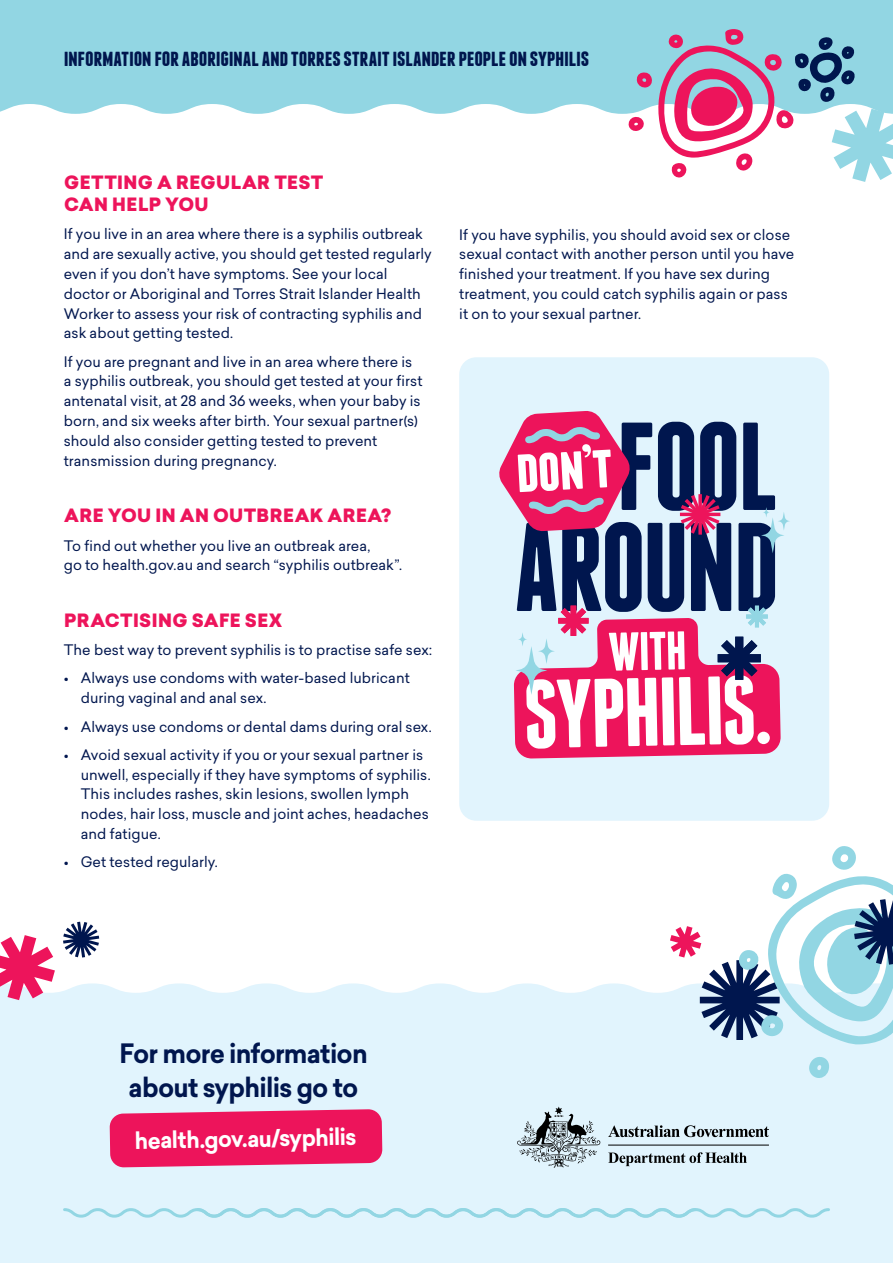
<style>
.page{position:relative;width:893px;height:1263px;background:#fff}
.page>*{position:absolute;margin:0;border:0;box-sizing:border-box;transform-origin:0 0}
.t1{font:700 62.4px "Franchise";color:#fff}
.t2{font:700 26.25px/34.3px "Sailec";letter-spacing:-.03em;color:#00164e;text-align:center}
.t3{font:700 24px "Franchise";letter-spacing:-.01em;color:#00164e}
.t4{font:700 22.65px "Sailec";color:#fff}
.t5{font:900 18px/22.5px "Sailec";letter-spacing:.02em;color:#ed145b}
.t6{font:14.25px/19.8px "Sailec";letter-spacing:.005em;color:#00164e}
</style>
<div class="page">
<div style="left:0;top:0;width:893px;height:114px;background:#92d6e3"></div>
<div style="left:0;top:983px;width:893px;height:280px;background:#e1f4fd"></div>
<svg style="left:0;top:935px;width:55px;height:65px"></svg>
<svg style="left:808px;top:1056px;width:22px;height:23px"></svg>
<svg style="left:670px;top:846px;width:223px;height:198px"></svg>
<svg style="left:63px;top:922px;width:36px;height:35px"></svg>
<div style="left:459px;top:357px;width:370px;height:464px;background:#e1f4fd;border-radius:17px"></div>
<svg style="left:499px;top:411px;width:291px;height:348px"></svg>
<svg style="left:110px;top:1109px;width:272px;height:58px;background:#eb2668"></svg>
<svg style="left:608px;top:1125px;width:161px;height:12px;background:#929fa5"></svg>
<svg style="left:517px;top:1106px;width:83px;height:61px;background:#acbbc2"></svg>
<hr style="left:608px;top:1145px;width:161px;height:1px;background:#000">
<svg style="left:608px;top:1152px;width:139px;height:14px;background:#a0adb4"></svg>
<svg style="left:628px;top:29px;width:265px;height:153px"></svg>
<svg style="left:62px;top:1206px;width:769px;height:13px;background:#cbebf5"></svg>
<h3 class="t3" style="left:64px;top:46px;width:527px">INFORMATION FOR ABORIGINAL AND TORRES STRAIT ISLANDER PEOPLE ON SYPHILIS</h3>
<p class="t5" style="left:64px;top:171px;width:261px">GETTING A REGULAR TEST<br>CAN HELP YOU</p>
<p class="t6" style="left:64px;top:224px;width:369px">If you live in an area where there is a syphilis outbreak and are sexually active, you should get tested regularly even if you don’t have symptoms. See your local doctor or Aboriginal and Torres Strait Islander Health Worker to assess your risk of contracting syphilis and ask about getting tested.</p>
<p class="t6" style="left:64px;top:351px;width:360px">If you are pregnant and live in an area where there is a syphilis outbreak, you should get tested at your first antenatal visit, at 28 and 36 weeks, when your baby is born, and six weeks after birth. Your sexual partner(s) should also consider getting tested to prevent transmission during pregnancy.</p>
<p class="t5" style="left:64px;top:505px;width:329px">ARE YOU IN AN OUTBREAK AREA?</p>
<p class="t6" style="left:64px;top:535px;width:340px">To find out whether you live an outbreak area,<br>go to health.gov.au and search “syphilis outbreak”.</p>
<p class="t5" style="left:64px;top:610px;width:220px">PRACTISING SAFE SEX</p>
<p class="t6" style="left:64px;top:640px;width:370px">The best way to prevent syphilis is to practise safe sex:</p>
<p class="t6" style="left:81px;top:668px;width:330px;text-indent:-17px">• Always use condoms with water-based lubricant during vaginal and anal sex.</p>
<p class="t6" style="left:64px;top:716px;width:369px">• Always use condoms or dental dams during oral sex.</p>
<p class="t6" style="left:81px;top:744px;width:351px;text-indent:-17px">• Avoid sexual activity if you or your sexual partner is unwell, especially if they have symptoms of syphilis.<br>This includes rashes, skin lesions, swollen lymph nodes, hair loss, muscle and joint aches, headaches and fatigue.</p>
<p class="t6" style="left:64px;top:852px;width:156px">• Get tested regularly.</p>
<p class="t6" style="left:459px;top:224px;width:336px">If you have syphilis, you should avoid sex or close sexual contact with another person until you have finished your treatment. If you have sex during treatment, you could catch syphilis again or pass it on to your sexual partner.</p>
<h1 class="t1" style="left:514px;top:441px;width:99px;rotate:-3deg">DON’T</h1>
<h2 class="t2" style="left:119px;top:1036px;width:250px">For more information about syphilis go to</h2>
<h3 class="t4" style="left:135px;top:1124px;width:223px;rotate:-1deg">health.gov.au/syphilis</h3>
</div>
